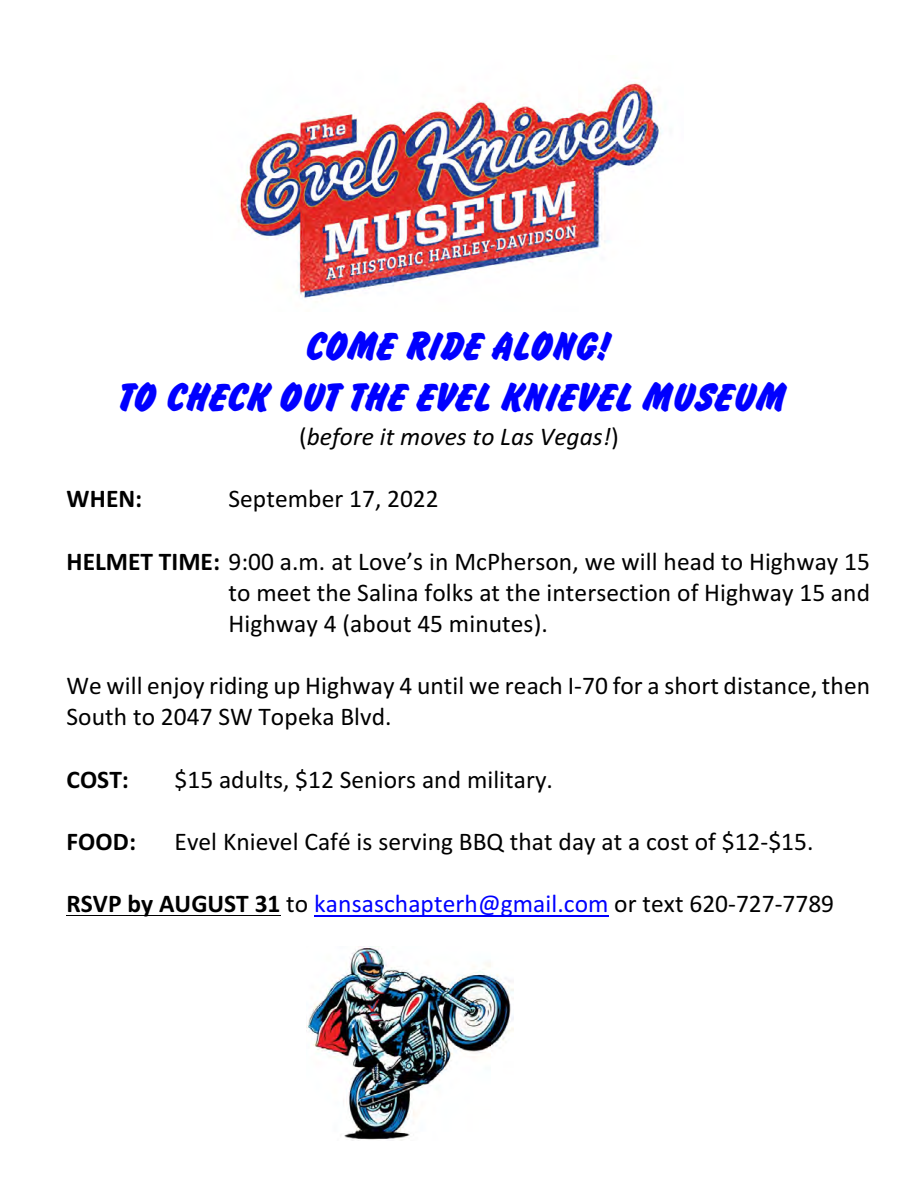
<style>
.page{position:relative;width:918px;height:1188px;background:#fff}
.page>*{position:absolute;margin:0;border:0;box-sizing:border-box;transform-origin:0 0}
.t1{font:700 42px/50.4px "Flash D";color:#00f;text-align:center}
.t2{font:25.5px/31.2px "Calibri";letter-spacing:.005em;color:#000;text-align:justify}
.t3{font:25.5px "Calibri";letter-spacing:.005em;color:#00f}
.t4{font:italic 25.5px "Calibri";color:#000}
.t5{font:700 25.5px "Calibri";color:#000}
.s1{font-style:normal}
.s2{font-weight:700}
.s3{font-weight:700;color:#000}
.s4{color:#000}
</style>
<div class="page">
<img style="left:237px;top:77px;width:425px;height:221px">
<img style="left:307px;top:947px;width:206px;height:193px">
<hr style="left:67px;top:915px;width:214px;height:1px;background:#000">
<hr style="left:314px;top:915px;width:295px;height:2px;background:#00f">
<h1 class="t1" style="left:120px;top:324px;width:668px">COME RIDE ALONG!<br>TO CHECK OUT THE EVEL KNIEVEL MUSEUM</h1>
<p class="t4" style="left:299px;top:426px;width:321px"><span class="s1">(</span>before it moves to Las Vegas!<span class="s1">)</span></p>
<p class="t5" style="left:67px;top:488px;width:77px">WHEN:</p>
<p class="t2" style="left:229px;top:485px;width:212px">September 17, 2022</p>
<p class="t2" style="left:229px;top:548px;width:643px;text-indent:-162px"><span class="s2">HELMET TIME:</span> 9:00 a.m. at Love’s in McPherson, we will head to Highway 15 to meet the Salina folks at the intersection of Highway 15 and Highway 4 (about 45 minutes).</p>
<p class="t2" style="left:67px;top:672px;width:805px">We will enjoy riding up Highway 4 until we reach I-70 for a short distance, then<br>South to 2047 SW Topeka Blvd.</p>
<p class="t5" style="left:67px;top:769px;width:64px">COST:</p>
<p class="t2" style="left:175px;top:766px;width:380px">$15 adults, $12 Seniors and military.</p>
<p class="t5" style="left:67px;top:831px;width:71px">FOOD:</p>
<p class="t2" style="left:175px;top:828px;width:640px">Evel Knievel Café is serving BBQ that day at a cost of $12-$15.</p>
<p class="t3" style="left:67px;top:893px;width:769px"><span class="s3">RSVP by AUGUST 31</span> <span class="s4">to</span> kansaschapterh@gmail.com <span class="s4">or text 620-727-7789</span></p>
</div>
